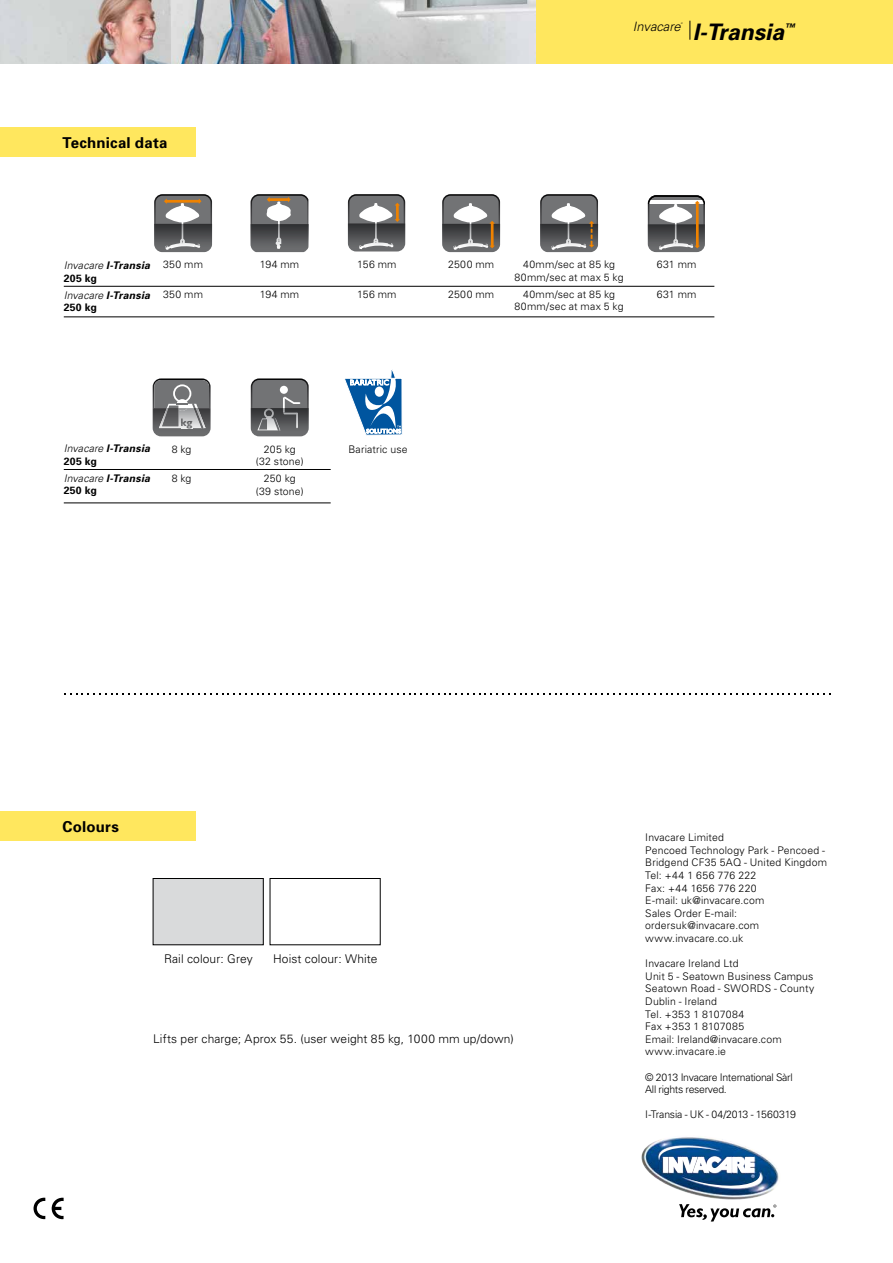
<style>
.page{position:relative;width:893px;height:1263px;background:#fff}
.page>*{position:absolute;margin:0;border:0;box-sizing:border-box;transform-origin:0 0}
.t1{font:italic 700 22.8px "Univers";color:#000}
.t2{font:700 15px "Univers";letter-spacing:.015em;color:#000}
.t3{font:italic 300 12.9px "Univers";color:#000}
.t4{font:300 12px "Univers";letter-spacing:.01em;color:#000}
.t5{font:700 10.95px "Gill Sans";color:#727375}
.t6{font:300 10.5px/12.6px "Univers";letter-spacing:.015em;color:#000;text-align:center}
.t7{font:italic 700 10.5px/12.6px "Univers";letter-spacing:.025em;color:#000}
.t8{font:300 10.5px/12.6px "Univers";letter-spacing:-.03em;color:#000}
.t9{font:300 10.5px "Univers";letter-spacing:-.02em;color:#000}
.t10{font:italic 300 2.25px "Univers";color:#000}
.s1{font-weight:300}
.s2{font-style:normal}
</style>
<div class="page">
<img style="left:641px;top:1137px;width:138px;height:63px">
<img style="left:658px;top:1143px;width:104px;height:48px">
<svg style="left:679px;top:1204px;width:97px;height:17px"></svg>
<div style="left:536px;top:0;width:357px;height:64px;background:#ffe75e"></div>
<svg style="left:690px;top:21px;width:1px;height:19px"></svg>
<img style="left:0;top:0;width:536px;height:64px">
<div style="left:0;top:128px;width:196px;height:29px;background:#ffe75e"></div>
<hr style="left:64px;top:286px;width:650px;height:1px;background:#000">
<svg style="left:154px;top:194px;width:58px;height:58px;background:#7b7976"></svg>
<svg style="left:251px;top:194px;width:57px;height:58px;background:#737271"></svg>
<svg style="left:442px;top:194px;width:58px;height:58px;background:#7b7978"></svg>
<img style="left:153px;top:429px;width:58px;height:7px">
<svg style="left:153px;top:378px;width:58px;height:51px;background:#828384"></svg>
<svg style="left:348px;top:194px;width:57px;height:57px;background:#797878"></svg>
<svg style="left:540px;top:194px;width:58px;height:58px;background:#797979"></svg>
<div style="left:0;top:811px;width:196px;height:29px;background:#ffe75e"></div>
<svg style="left:64px;top:693px;width:767px;height:1px"></svg>
<div style="left:153px;top:878px;width:110px;height:67px;background:#d9dadb"></div>
<div style="left:153px;top:878px;width:111px;height:67px;border:1px solid #000"></div>
<svg style="left:251px;top:378px;width:58px;height:58px;background:#6f7072"></svg>
<hr style="left:64px;top:317px;width:650px;height:1px;background:#000">
<svg style="left:344px;top:369px;width:58px;height:67px"></svg>
<svg style="left:52px;top:1198px;width:12px;height:21px"></svg>
<svg style="left:34px;top:1198px;width:11px;height:21px"></svg>
<hr style="left:64px;top:469px;width:267px;height:1px;background:#000">
<hr style="left:64px;top:503px;width:267px;height:1px;background:#000">
<div style="left:270px;top:878px;width:111px;height:67px;border:1px solid #000"></div>
<svg style="left:648px;top:195px;width:57px;height:57px"></svg>
<h2 class="t2" style="left:63px;top:133px;width:106px">Technical data</h2>
<p class="t7" style="left:64px;top:259px;width:88px"><span class="s1">Invacare</span> I-Transia<br><span class="s2">205 kg</span></p>
<p class="t7" style="left:64px;top:289px;width:88px"><span class="s1">Invacare</span> I-Transia<br><span class="s2">250 kg</span></p>
<p class="t6" style="left:163px;top:258px;width:42px">350 mm</p>
<p class="t6" style="left:163px;top:287px;width:42px">350 mm</p>
<p class="t7" style="left:64px;top:442px;width:88px"><span class="s1">Invacare</span> I-Transia<br><span class="s2">205 kg</span></p>
<p class="t7" style="left:64px;top:472px;width:88px"><span class="s1">Invacare</span> I-Transia<br><span class="s2">250 kg</span></p>
<p class="t5" style="left:180px;top:416px;width:13px">kg</p>
<p class="t6" style="left:172px;top:442px;width:21px">8 kg</p>
<p class="t6" style="left:172px;top:472px;width:21px">8 kg</p>
<p class="t3" style="left:633px;top:18px;width:49px">Invacare</p>
<p class="t10" style="left:681px;top:22px;width:3px">®</p>
<h1 class="t1" style="left:693px;top:18px;width:103px">I-Transia<sup>™</sup></h1>
<p class="t6" style="left:260px;top:258px;width:41px">194 mm</p>
<p class="t6" style="left:260px;top:287px;width:41px">194 mm</p>
<p class="t6" style="left:357px;top:258px;width:41px">156 mm</p>
<p class="t6" style="left:357px;top:287px;width:41px">156 mm</p>
<p class="t6" style="left:448px;top:258px;width:48px">2500 mm</p>
<p class="t6" style="left:448px;top:287px;width:48px">2500 mm</p>
<p class="t6" style="left:515px;top:258px;width:110px">40mm/sec at 85 kg<br>80mm/sec at max 5 kg</p>
<p class="t6" style="left:515px;top:287px;width:110px">40mm/sec at 85 kg<br>80mm/sec at max 5 kg</p>
<p class="t6" style="left:657px;top:258px;width:41px">631 mm</p>
<p class="t6" style="left:657px;top:287px;width:41px">631 mm</p>
<p class="t6" style="left:256px;top:442px;width:49px">205 kg (32 stone)</p>
<p class="t6" style="left:256px;top:472px;width:49px">250 kg (39 stone)</p>
<p class="t6" style="left:348px;top:443px;width:61px">Bariatric use</p>
<h2 class="t2" style="left:63px;top:817px;width:58px">Colours</h2>
<p class="t4" style="left:164px;top:951px;width:90px">Rail colour: Grey</p>
<p class="t4" style="left:273px;top:951px;width:106px">Hoist colour: White</p>
<p class="t4" style="left:153px;top:1031px;width:362px">Lifts per charge; Aprox 55. (user weight 85 kg, 1000 mm up/down)</p>
<p class="t6" style="left:645px;top:831px;width:183px;text-align:left">Invacare Limited<br>Pencoed Technology Park - Pencoed -<br>Bridgend CF35 5AQ - United Kingdom<br>Tel: +44 1 656 776 222<br>Fax: +44 1656 776 220<br>E-mail: uk@invacare.com<br>Sales Order E-mail: ordersuk@invacare.com www.invacare.co.uk</p>
<p class="t6" style="left:645px;top:957px;width:170px;text-align:left">Invacare Ireland Ltd<br>Unit 5 - Seatown Business Campus<br>Seatown Road - SWORDS - County<br>Dublin - Ireland<br>Tel. +353 1 8107084<br>Fax +353 1 8107085<br>Email: Ireland@invacare.com www.invacare.ie</p>
<p class="t8" style="left:645px;top:1070px;width:149px">© 2013 Invacare International Sàrl<br>All rights reserved.</p>
<p class="t9" style="left:645px;top:1108px;width:152px">I-Transia - UK - 04/2013 - 1560319</p>
</div>
